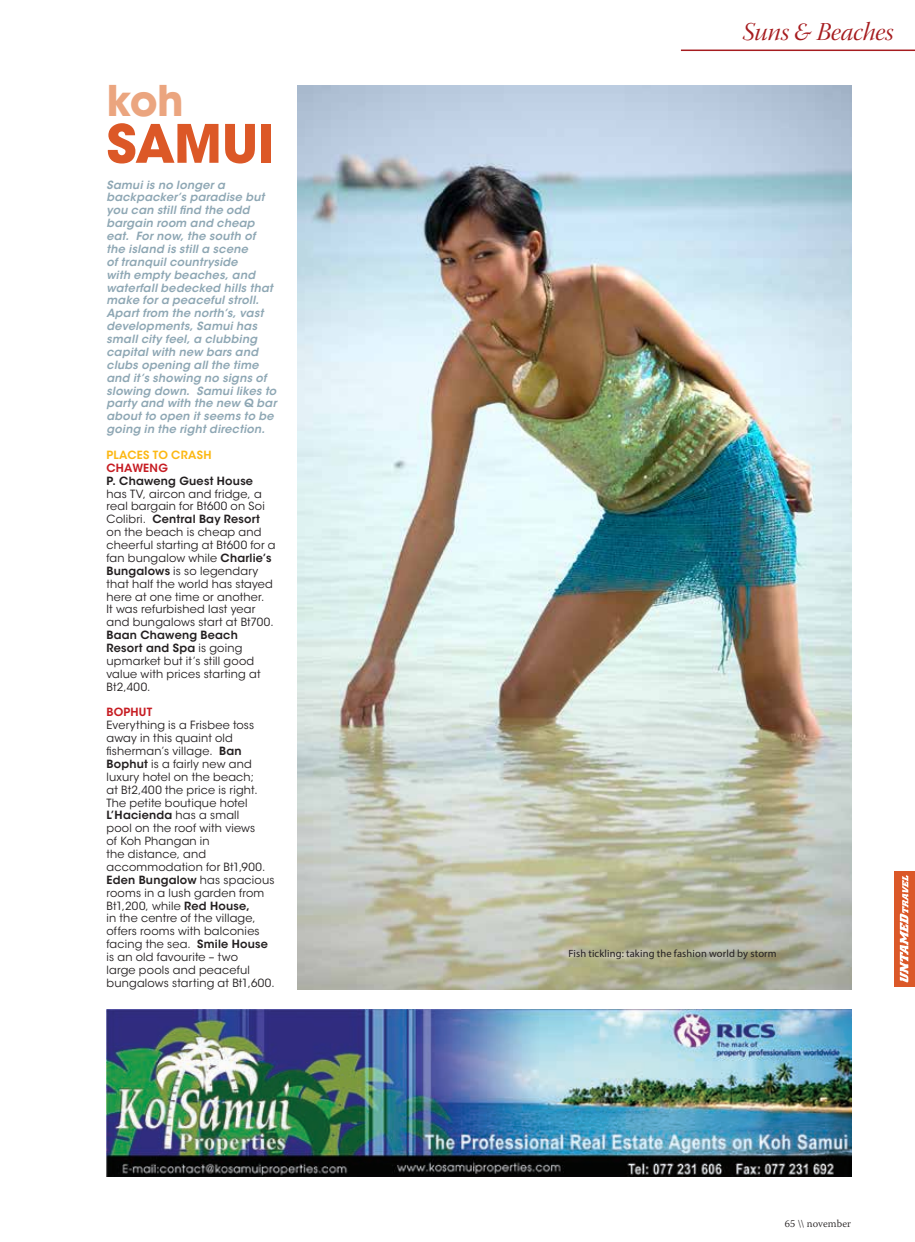
<style>
.page{position:relative;width:915px;height:1242px;background:#fff}
.page>*{position:absolute;margin:0;border:0;box-sizing:border-box;transform-origin:0 0}
.t1{font:700 52.5px "ITC Avant Garde Std";letter-spacing:-.015em;color:#dc5827}
.t2{font:700 42px "ITC Avant Garde Std";color:#eba57f}
.t3{font:25.5px "Warnock Pro It Disp";color:#a61c1f}
.t4{font:11.25px/12.9px "ITC Avant Garde Std";letter-spacing:.015em;color:#231f20}
.t5{font:italic 600 11.25px/12.9px "ITC Avant Garde Std";letter-spacing:.02em;color:#8ea7b4}
.t6{font:600 11.25px "ITC Avant Garde Std";letter-spacing:.02em;color:#231f20}
.t7{font:600 11.25px "ITC Avant Garde Std";letter-spacing:.02em;color:#fcb814}
.t8{font:600 11.25px "ITC Avant Garde Std";letter-spacing:.02em;color:#c61c22}
.t9{font:10.5px "Myriad Pro";letter-spacing:.01em;color:#231f20}
.t10{font:300 10.5px "Warnock Pro";letter-spacing:.01em;color:#231f20}
.s1{font-weight:600}
</style>
<div class="page">
<div style="left:893px;top:871px;width:21px;height:115px;background:#db5828"></div>
<svg style="left:899px;top:875px;width:9px;height:107px"></svg>
<hr style="left:680px;top:50px;width:234px;height:1px;background:#a61c1f">
<img style="left:298px;top:85px;width:552px;height:904px">
<img style="left:106px;top:1009px;width:744px;height:167px">
<h2 class="t2" style="left:106px;top:73px;width:79px">koh</h2>
<h1 class="t1" style="left:106px;top:109px;width:170px">SAMUI</h1>
<p class="t5" style="left:106px;top:178px;width:171px">Samui is no longer a backpacker’s paradise but you can still find the odd bargain room and cheap eat. For now, the south of the island is still a scene<br>of tranquil countryside<br>with empty beaches, and waterfall bedecked hills that make for a peaceful stroll.<br>Apart from the north’s, vast developments, Samui has small city feel, a clubbing capital with new bars and clubs opening all the time and it’s showing no signs of slowing down. Samui likes to party and with the new Q bar about to open it seems to be going in the right direction.</p>
<p class="t7" style="left:106px;top:448px;width:106px">PLACES TO CRASH</p>
<p class="t8" style="left:106px;top:460px;width:63px">CHAWENG</p>
<p class="t6" style="left:106px;top:473px;width:148px">P. Chaweng Guest House</p>
<p class="t4" style="left:106px;top:487px;width:170px">has TV, aircon and fridge, a real bargain for Bt600 on Soi<br>Colibri. <span class="s1">Central Bay Resort </span>on the beach is cheap and cheerful starting at Bt600 for a fan bungalow while <span class="s1">Charlie’s<br>Bungalows</span> is so legendary that half the world has stayed here at one time or another.<br>It was refurbished last year and bungalows start at Bt700.</p>
<p class="t4" style="left:106px;top:629px;width:155px"><span class="s1">Baan Chaweng Beach<br>Resort and Spa</span> is going upmarket but it’s still good value with prices starting at<br>Bt2,400.</p>
<p class="t8" style="left:106px;top:705px;width:47px">BOPHUT</p>
<p class="t4" style="left:106px;top:719px;width:170px">Everything is a Frisbee toss away in this quaint old fisherman’s village. <span class="s1">Ban<br>Bophut</span> is a fairly new and luxury hotel on the beach;<br>at Bt2,400 the price is right.<br>The petite boutique hotel<br><span class="s1">L’Hacienda</span> has a small<br>pool on the roof with views<br>of Koh Phangan in<br>the distance, and accommodation for Bt1,900.<br><span class="s1">Eden Bungalow</span> has spacious rooms in a lush garden from<br>Bt1,200, while <span class="s1">Red House,<br></span>in the centre of the village, offers rooms with balconies facing the sea. <span class="s1">Smile House </span>is an old favourite – two<br>large pools and peaceful bungalows starting at Bt1,600.</p>
<h3 class="t3" style="left:742px;top:18px;width:152px">Suns &amp; Beaches</h3>
<p class="t9" style="left:568px;top:947px;width:210px">Fish tickling: taking the fashion world by storm</p>
<p class="t10" style="left:784px;top:1217px;width:68px">65 \\ november</p>
</div>
